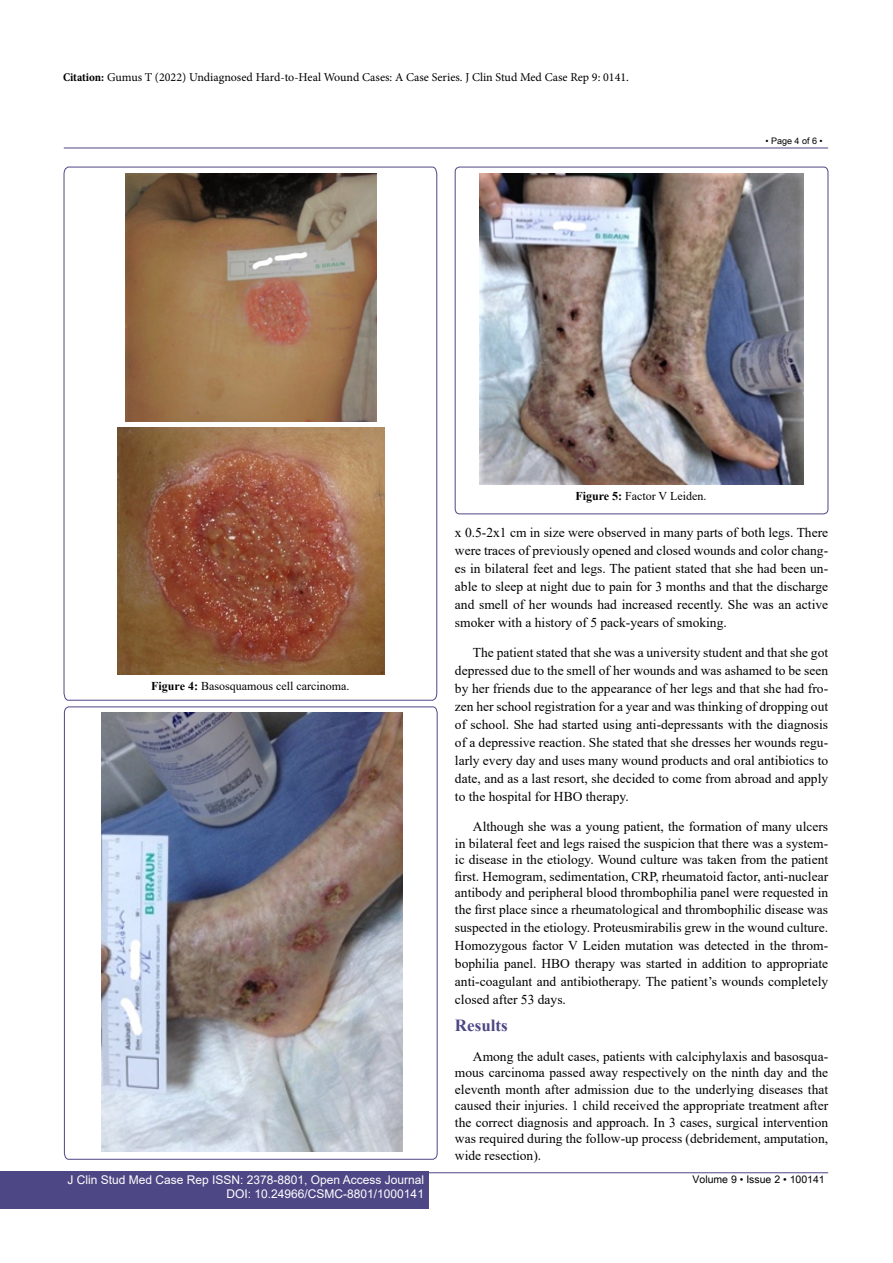
<style>
.page{position:relative;width:893px;height:1263px;background:#fff}
.page>*{position:absolute;margin:0;border:0;box-sizing:border-box;transform-origin:0 0}
.t1{font:700 16.95px "Times New Roman";color:#4d4785}
.t2{font:13.5px/18px "Times New Roman";color:#000;text-align:justify}
.t3{font:12px "Minion Pro";color:#000}
.t4{font:12px/14.2px "Arial";color:#fff;text-align:right}
.t5{font:12px "Times New Roman";color:#000}
.t6{font:10.5px "Arial Unicode MS";color:#000}
.t7{font:9px "Arial Unicode MS";color:#000}
.s1{font-weight:700;font-stretch:condensed}
.s2{font-weight:700}
</style>
<div class="page">
<hr style="left:64px;top:148px;width:764px;height:1px;background:#4d4785">
<hr style="left:64px;top:1172px;width:764px;height:1px;background:#4d4785">
<div style="left:0;top:1171px;width:428px;height:38px;background:#4d4785"></div>
<svg style="left:64px;top:167px;width:373px;height:534px"></svg>
<img style="left:126px;top:174px;width:250px;height:247px">
<img style="left:117px;top:427px;width:268px;height:248px">
<svg style="left:64px;top:706px;width:374px;height:454px"></svg>
<img style="left:101px;top:713px;width:302px;height:438px">
<div style="left:455px;top:167px;width:373px;height:347px;border:1px solid #4d4785;border-radius:5px"></div>
<img style="left:480px;top:174px;width:324px;height:310px">
<p class="t3" style="left:63px;top:69px;width:567px"><span class="s1">Citation:</span> Gumus T (2022) Undiagnosed Hard-to-Heal Wound Cases: A Case Series. J Clin Stud Med Case Rep 9: 0141.</p>
<p class="t7" style="left:765px;top:134px;width:59px">• Page 4 of 6 •</p>
<p class="t5" style="left:575px;top:487px;width:132px"><span class="s2">Figure 5:</span> Factor V Leiden.</p>
<p class="t5" style="left:151px;top:678px;width:200px"><span class="s2">Figure 4:</span> Basosquamous cell carcinoma.</p>
<p class="t2" style="left:455px;top:523px;width:375px">x 0.5-2x1 cm in size were observed in many parts of both legs. There were traces of previously opened and closed wounds and color chang&shy;es in bilateral feet and legs. The patient stated that she had been un&shy;able to sleep at night due to pain for 3 months and that the discharge and smell of her wounds had increased recently. She was an active smoker with a history of 5 pack-years of smoking.</p>
<p class="t2" style="left:455px;top:643px;width:375px;text-indent:18px">The patient stated that she was a university student and that she got depressed due to the smell of her wounds and was ashamed to be seen by her friends due to the appearance of her legs and that she had fro&shy;zen her school registration for a year and was thinking of dropping out of school. She had started using anti-depressants with the diagnosis of a depressive reaction. She stated that she dresses her wounds regu&shy;larly every day and uses many wound products and oral antibiotics to date, and as a last resort, she decided to come from abroad and apply to the hospital for HBO therapy.</p>
<p class="t2" style="left:455px;top:818px;width:375px;line-height:16.5px;text-indent:18px">Although she was a young patient, the formation of many ulcers in bilateral feet and legs raised the suspicion that there was a system&shy;ic disease in the etiology. Wound culture was taken from the patient first. Hemogram, sedimentation, CRP, rheumatoid factor, anti-nuclear antibody and peripheral blood thrombophilia panel were requested in the first place since a rheumatological and thrombophilic disease was</p>
<p class="t2" style="left:455px;top:918px;width:375px">suspected in the etiology. Proteusmirabilis grew in the wound culture.<br>Homozygous factor V Leiden mutation was detected in the throm&shy;bophilia panel. HBO therapy was started in addition to appropriate anti-coagulant and antibiotherapy. The patient’s wounds completely closed after 53 days.</p>
<p class="t1" style="left:455px;top:1013px;width:54px">Results</p>
<p class="t2" style="left:455px;top:1048px;width:375px;line-height:16.5px;text-indent:18px">Among the adult cases, patients with calciphylaxis and basosqua&shy;mous carcinoma passed away respectively on the ninth day and the eleventh month after admission due to the underlying diseases that caused their injuries. 1 child received the appropriate treatment after the correct diagnosis and approach. In 3 cases, surgical intervention was required during the follow-up process (debridement, amputation, wide resection).</p>
<p class="t4" style="left:68px;top:1172px;width:358px">J Clin Stud Med Case Rep ISSN: 2378-8801, Open Access Journal<br>DOI: 10.24966/CSMC-8801/1000141</p>
<p class="t6" style="left:692px;top:1172px;width:134px">Volume 9 • Issue 2 • 100141</p>
</div>
